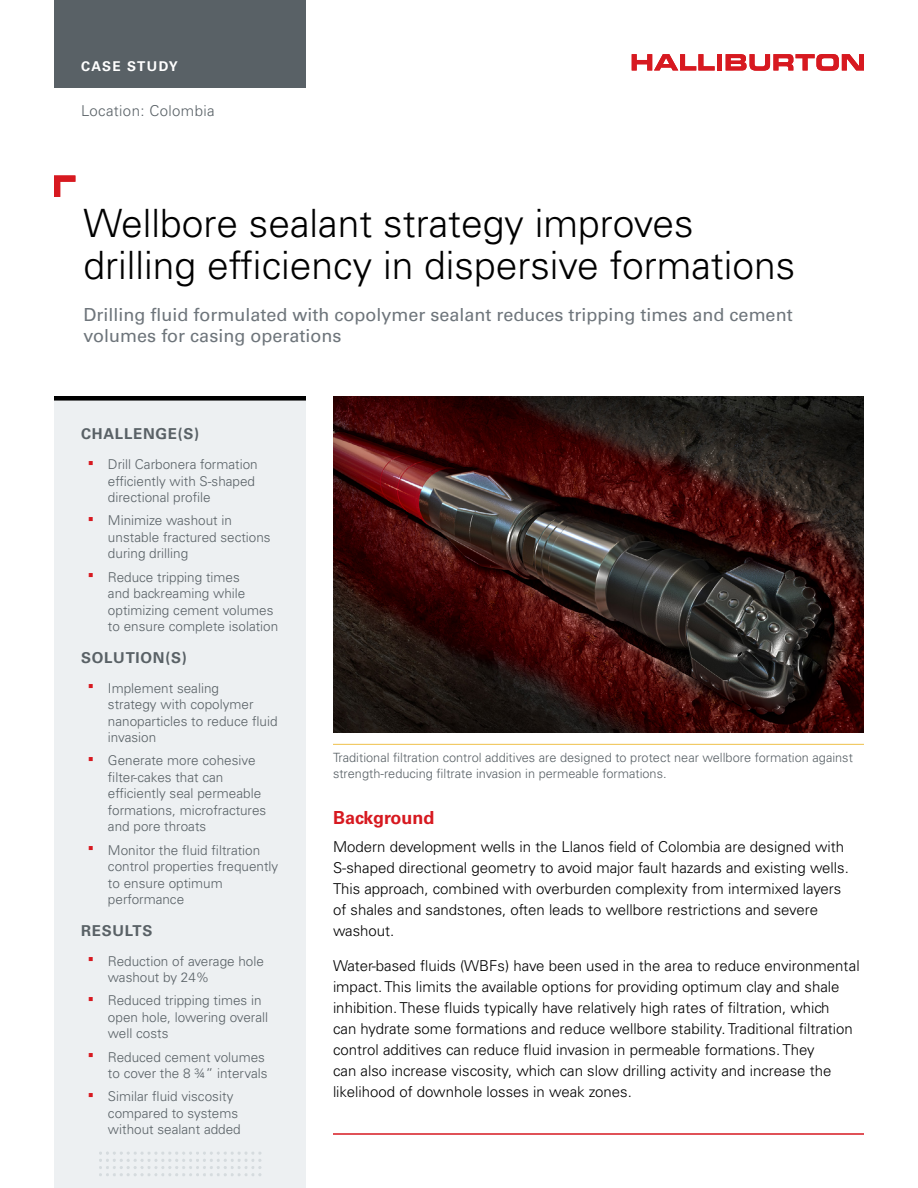
<style>
.page{position:relative;width:918px;height:1188px;background:#fff}
.page>*{position:absolute;margin:0;border:0;box-sizing:border-box;transform-origin:0 0}
.t1{font:300 39px/42px "Univers LT Std";color:#000}
.t2{font:18px/21.6px "Univers LT Std";color:#6e757b}
.t3{font:700 18px "Univers LT Std";color:#d71920}
.t4{font:300 15px/21px "Univers LT Std";color:#000}
.t5{font:700 15px "Univers LT Std";letter-spacing:.05em;color:#596166}
.t6{font:300 15px "Univers LT Std";letter-spacing:.025em;color:#596166}
.t7{font:300 13.5px/16.5px "Univers LT Std";color:#596166}
.t8{font:700 13.5px "Univers LT Std";letter-spacing:.1em;color:#fff}
.t9{font:300 12.75px/16.5px "Univers LT Std";color:#596166}
</style>
<div class="page">
<div style="left:54px;top:401px;width:252px;height:787px;background:#edf0f2"></div>
<div style="left:54px;top:396px;width:252px;height:5px;background:#000"></div>
<img style="left:333px;top:396px;width:531px;height:336px">
<svg style="left:54px;top:175px;width:21px;height:22px"></svg>
<hr style="left:333px;top:744px;width:531px;height:1px;background:#efc049">
<img style="left:99px;top:1151px;width:163px;height:25px">
<div style="left:54px;top:0;width:252px;height:88px;background:#596166"></div>
<svg style="left:632px;top:54px;width:83px;height:16px"></svg>
<div style="left:717px;top:54px;width:5px;height:16px;background:#d71920"></div>
<svg style="left:726px;top:54px;width:138px;height:17px"></svg>
<hr style="left:333px;top:1134px;width:531px;height:1px;background:#d71920">
<p class="t8" style="left:81px;top:58px;width:98px">CASE STUDY</p>
<p class="t6" style="left:81px;top:102px;width:135px">Location: Colombia</p>
<h1 class="t1" style="left:84px;top:202px;width:713px">Wellbore sealant strategy improves drilling efficiency in dispersive formations</h1>
<p class="t2" style="left:84px;top:303px;width:711px">Drilling fluid formulated with copolymer sealant reduces tripping times and cement volumes for casing operations</p>
<p class="t5" style="left:81px;top:425px;width:120px">CHALLENGE(S)</p>
<p class="t7" style="left:108px;top:456px;width:151px">Drill Carbonera formation efficiently with S-shaped directional profile</p>
<p class="t7" style="left:108px;top:512px;width:164px">Minimize washout in unstable fractured sections during drilling</p>
<p class="t7" style="left:108px;top:569px;width:172px">Reduce tripping times<br>and backreaming while optimizing cement volumes to ensure complete isolation</p>
<p class="t5" style="left:81px;top:649px;width:107px">SOLUTION(S)</p>
<p class="t7" style="left:108px;top:680px;width:171px">Implement sealing<br>strategy with copolymer nanoparticles to reduce fluid invasion</p>
<p class="t7" style="left:108px;top:752px;width:160px">Generate more cohesive filter-cakes that can efficiently seal permeable formations, microfractures and pore throats</p>
<p class="t7" style="left:108px;top:842px;width:172px">Monitor the fluid filtration control properties frequently to ensure optimum performance</p>
<p class="t5" style="left:81px;top:922px;width:73px">RESULTS</p>
<p class="t7" style="left:108px;top:953px;width:158px">Reduction of average hole washout by 24%</p>
<p class="t7" style="left:108px;top:992px;width:162px">Reduced tripping times in open hole, lowering overall well costs</p>
<p class="t7" style="left:108px;top:1049px;width:161px">Reduced cement volumes to cover the 8 ¾” intervals</p>
<p class="t7" style="left:108px;top:1088px;width:134px">Similar fluid viscosity compared to systems without sealant added</p>
<p class="t9" style="left:333px;top:749px;width:521px">Traditional filtration control additives are designed to protect near wellbore formation against strength-reducing filtrate invasion in permeable formations.</p>
<p class="t3" style="left:333px;top:807px;width:103px">Background</p>
<p class="t4" style="left:333px;top:836px;width:517px">Modern development wells in the Llanos field of Colombia are designed with S-shaped directional geometry to avoid major fault hazards and existing wells.<br>This approach, combined with overburden complexity from intermixed layers of shales and sandstones, often leads to wellbore restrictions and severe washout.</p>
<p class="t4" style="left:333px;top:955px;width:528px">Water-based fluids (WBFs) have been used in the area to reduce environmental impact. This limits the available options for providing optimum clay and shale inhibition. These fluids typically have relatively high rates of filtration, which<br>can hydrate some formations and reduce wellbore stability. Traditional filtration control additives can reduce fluid invasion in permeable formations. They<br>can also increase viscosity, which can slow drilling activity and increase the likelihood of downhole losses in weak zones.</p>
</div>
